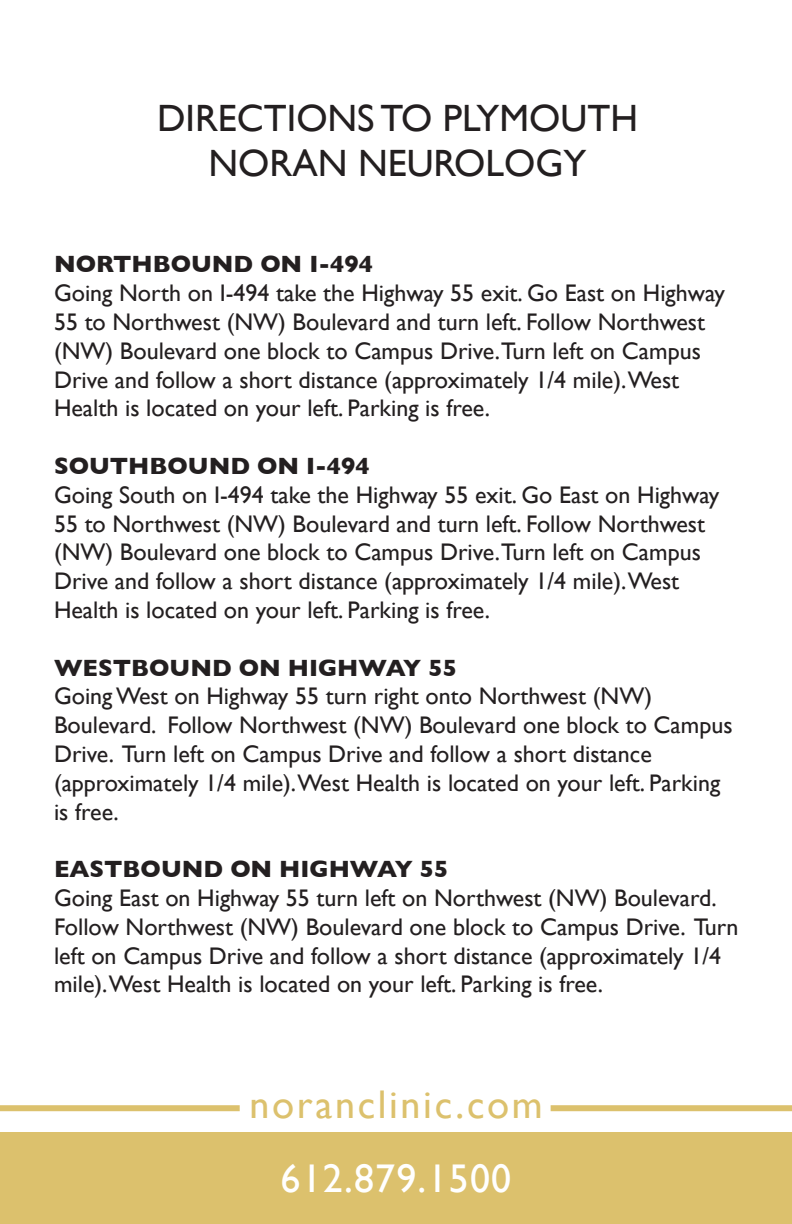
<style>
.page{position:relative;width:792px;height:1224px;background:#fff}
.page>*{position:absolute;margin:0;border:0;box-sizing:border-box;transform-origin:0 0}
.t1{font:40px/73.6px "Gill Sans";letter-spacing:.065em;color:#dcc16d;text-align:center}
.t2{font:38px/45.6px "Gill Sans";color:#231f20;text-align:center}
.t3{font:24px/28.8px "Gill Sans";color:#231f20}
.s1{font-weight:700}
.s2{color:#fff}
</style>
<div class="page">
<div style="left:0;top:1132px;width:792px;height:92px;background:#dcc16d"></div>
<div style="left:551px;top:1105px;width:241px;height:6px;background:#dcc16d"></div>
<div style="left:0;top:1105px;width:240px;height:6px;background:#dcc16d"></div>
<p class="t2" style="left:157px;top:95px;width:483px">DIRECTIONS TO PLYMOUTH<br>NORAN NEUROLOGY</p>
<p class="t3" style="left:54px;top:250px;width:672px"><span class="s1">NORTHBOUND ON I-494<br></span>Going North on I-494 take the Highway 55 exit. Go East on Highway 55 to Northwest (NW) Boulevard and turn left. Follow Northwest (NW) Boulevard one block to Campus Drive.Turn left on Campus Drive and follow a short distance (approximately 1/4 mile).West Health is located on your left. Parking is free.</p>
<p class="t3" style="left:54px;top:451px;width:667px"><span class="s1">SOUTHBOUND ON I-494<br></span>Going South on I-494 take the Highway 55 exit. Go East on Highway 55 to Northwest (NW) Boulevard and turn left. Follow Northwest (NW) Boulevard one block to Campus Drive.Turn left on Campus Drive and follow a short distance (approximately 1/4 mile).West Health is located on your left. Parking is free.</p>
<p class="t3" style="left:54px;top:653px;width:680px"><span class="s1">WESTBOUND ON HIGHWAY 55<br></span>Going West on Highway 55 turn right onto Northwest (NW)<br>Boulevard. Follow Northwest (NW) Boulevard one block to Campus Drive. Turn left on Campus Drive and follow a short distance (approximately 1/4 mile).West Health is located on your left. Parking is free.</p>
<p class="t3" style="left:54px;top:854px;width:686px"><span class="s1">EASTBOUND ON HIGHWAY 55<br></span>Going East on Highway 55 turn left on Northwest (NW) Boulevard.<br>Follow Northwest (NW) Boulevard one block to Campus Drive. Turn left on Campus Drive and follow a short distance (approximately 1/4 mile).West Health is located on your left. Parking is free.</p>
<p class="t1" style="left:249px;top:1068px;width:295px">noranclinic.com<br><span class="s2">612.879.1500</span></p>
</div>
